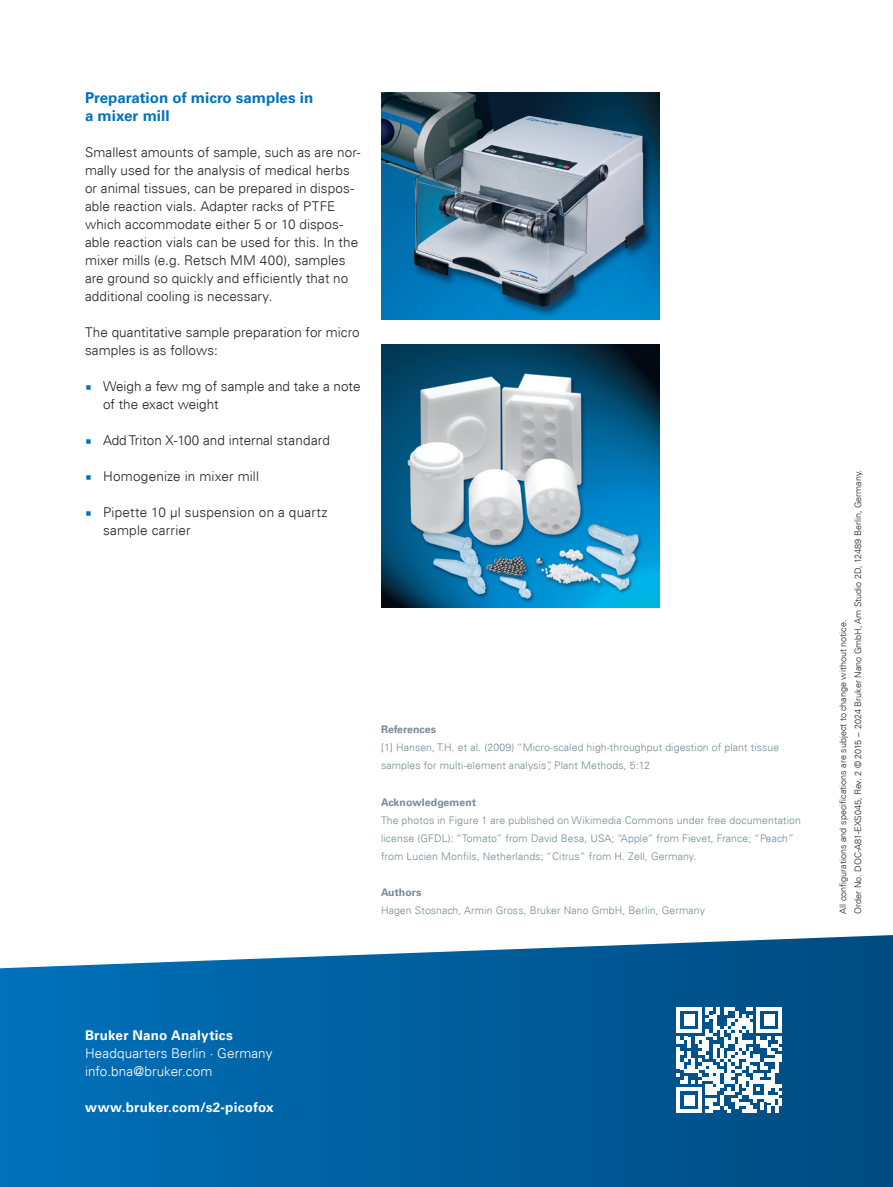
<style>
.page{position:relative;width:893px;height:1187px;background:#fff}
.page>*{position:absolute;margin:0;border:0;box-sizing:border-box;transform-origin:0 0}
.t1{font:700 15px/18px "Univers LT Std";color:#0072bc}
.t2{font:300 13.5px/18px "Univers LT Std";letter-spacing:.005em;color:#231f20}
.t3{font:300 13.5px/18px "Univers LT Std";letter-spacing:.005em;color:#fff}
.t4{font:700 13.5px "Univers LT Std";letter-spacing:.015em;color:#fff}
.t5{font:300 10.5px/18px "Univers LT Std";letter-spacing:.01em;color:#738a95}
.t6{font:700 10.5px "Univers LT Std";letter-spacing:.01em;color:#738a95}
.t7{font:300 9px/15px "Univers LT Std";color:#231f20}
</style>
<div class="page">
<svg style="left:0;top:935px;width:893px;height:251px;background:#1169a4"></svg>
<svg style="left:677px;top:1007px;width:105px;height:105px"></svg>
<img style="left:381px;top:92px;width:279px;height:227px">
<img style="left:381px;top:344px;width:279px;height:263px">
<p class="t1" style="left:85px;top:89px;width:230px">Preparation of micro samples in a mixer mill</p>
<p class="t2" style="left:85px;top:143px;width:277px">Smallest amounts of sample, such as are nor&shy;mally used for the analysis of medical herbs or animal tissues, can be prepared in dispos&shy;able reaction vials. Adapter racks of PTFE which accommodate either 5 or 10 dispos&shy;able reaction vials can be used for this. In the mixer mills (e.g. Retsch MM 400), samples are ground so quickly and efficiently that no additional cooling is necessary.</p>
<p class="t2" style="left:85px;top:323px;width:276px">The quantitative sample preparation for micro samples is as follows:</p>
<p class="t2" style="left:103px;top:377px;width:259px">Weigh a few mg of sample and take a note of the exact weight</p>
<p class="t2" style="left:103px;top:431px;width:229px">Add Triton X-100 and internal standard</p>
<p class="t2" style="left:103px;top:467px;width:158px">Homogenize in mixer mill</p>
<p class="t2" style="left:103px;top:503px;width:226px">Pipette 10 μl suspension on a quartz sample carrier</p>
<p class="t6" style="left:381px;top:723px;width:57px">References</p>
<p class="t5" style="left:381px;top:738px;width:400px">[1] Hansen, T.H. et al. (2009) “Micro-scaled high-throughput digestion of plant tissue samples for multi-element analysis”, Plant Methods, 5:12</p>
<p class="t6" style="left:381px;top:795px;width:97px">Acknowledgement</p>
<p class="t5" style="left:381px;top:810px;width:421px">The photos in Figure 1 are published on Wikimedia Commons under free documentation license (GFDL): “Tomato” from David Besa, USA; “Apple” from Fievet, France; “Peach” from Lucien Monfils, Netherlands; “Citrus” from H. Zell, Germany.</p>
<p class="t6" style="left:381px;top:885px;width:42px">Authors</p>
<p class="t5" style="left:381px;top:900px;width:325px">Hagen Stosnach, Armin Gross, Bruker Nano GmbH, Berlin, Germany</p>
<p class="t7" style="left:835px;top:913px;width:445px;rotate:-90deg">All configurations and specifications are subject to change without notice.<br>Order No. DOC-A81-EXS045, Rev. 2 © 2015 – 2024 Bruker Nano GmbH, Am Studio 2D, 12489 Berlin, Germany.</p>
<p class="t4" style="left:85px;top:1026px;width:149px">Bruker Nano Analytics</p>
<p class="t3" style="left:85px;top:1043px;width:189px">Headquarters Berlin · Germany info.bna@bruker.com</p>
<p class="t4" style="left:85px;top:1098px;width:190px">www.bruker.com/s2-picofox</p>
</div>
